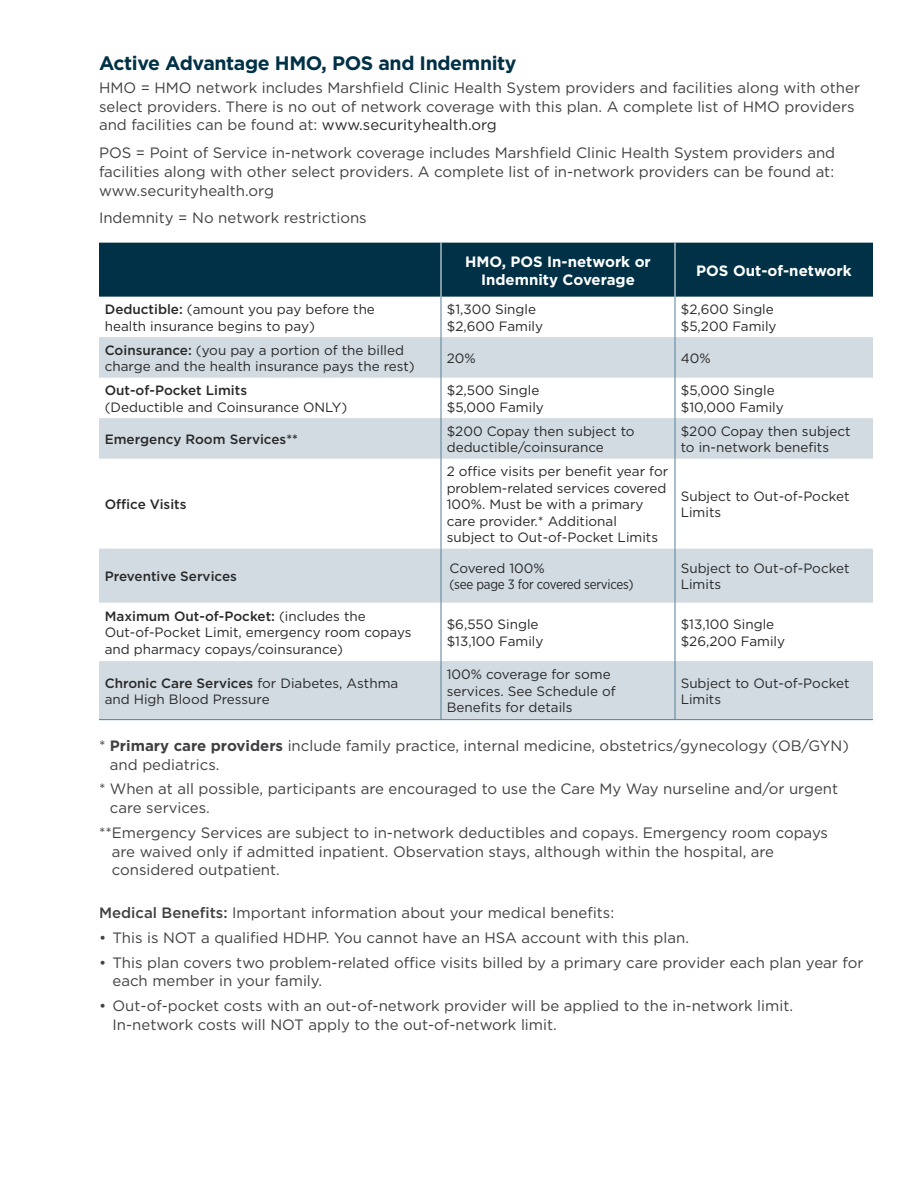
<style>
.page{position:relative;width:918px;height:1188px;background:#fff}
.page>*{position:absolute;margin:0;border:0;box-sizing:border-box;transform-origin:0 0}
.t1{font:700 19.5px "Gotham";letter-spacing:-.02em;color:#003146}
.t2{font:15px/18.8px "Gotham";color:#414042}
.t3{font:700 15px/18px "Gotham";color:#fff;text-align:center}
.t4{font:13.5px/16.5px "Gotham";color:#292829}
.t5{font:500 13.5px "Gotham";color:#292829}
.t6{font:13.5px "Gotham Narrow";letter-spacing:-.02em;color:#292829}
.s1{color:#292829}
.s2{font-weight:500}
.s3{font-weight:700}
</style>
<div class="page">
<div style="left:99px;top:243px;width:774px;height:54px;background:#003146"></div>
<svg style="left:99px;top:337px;width:774px;height:382px;fill:#d7dfe5"></svg>
<hr style="left:441px;top:297px;width:1px;height:40px;background:#557e93">
<hr style="left:675px;top:297px;width:1px;height:40px;background:#557e93">
<hr style="left:441px;top:337px;width:1px;height:41px;background:#557e93">
<hr style="left:675px;top:337px;width:1px;height:41px;background:#557e93">
<hr style="left:441px;top:378px;width:1px;height:40px;background:#557e93">
<hr style="left:675px;top:378px;width:1px;height:40px;background:#557e93">
<hr style="left:441px;top:418px;width:1px;height:41px;background:#557e93">
<hr style="left:675px;top:418px;width:1px;height:41px;background:#557e93">
<hr style="left:441px;top:459px;width:1px;height:90px;background:#557e93">
<hr style="left:675px;top:459px;width:1px;height:90px;background:#557e93">
<hr style="left:441px;top:549px;width:1px;height:54px;background:#557e93">
<hr style="left:675px;top:549px;width:1px;height:54px;background:#557e93">
<hr style="left:441px;top:603px;width:1px;height:58px;background:#557e93">
<hr style="left:675px;top:603px;width:1px;height:58px;background:#557e93">
<hr style="left:441px;top:661px;width:1px;height:58px;background:#557e93">
<hr style="left:675px;top:661px;width:1px;height:58px;background:#557e93">
<hr style="left:99px;top:719px;width:342px;height:1px;background:#557e93">
<hr style="left:441px;top:719px;width:234px;height:1px;background:#557e93">
<hr style="left:675px;top:719px;width:198px;height:1px;background:#557e93">
<hr style="left:441px;top:243px;width:1px;height:54px;background:#fff">
<hr style="left:675px;top:243px;width:1px;height:54px;background:#fff">
<h1 class="t1" style="left:99px;top:50px;width:419px">Active Advantage HMO, POS and Indemnity</h1>
<p class="t2" style="left:99px;top:78px;width:763px">HMO = HMO network includes Marshfield Clinic Health System providers and facilities along with other select providers. There is no out of network coverage with this plan. A complete list of HMO providers and facilities can be found at: <span class="s1">www.securityhealth.org</span></p>
<p class="t2" style="left:99px;top:143px;width:738px;text-align:justify">POS = Point of Service in-network coverage includes Marshfield Clinic Health System providers and facilities along with other select providers. A complete list of in-network providers can be found at: www.securityhealth.org</p>
<p class="t2" style="left:99px;top:208px;width:269px">Indemnity = No network restrictions</p>
<p class="t3" style="left:465px;top:252px;width:187px">HMO, POS In-network or<br>Indemnity Coverage</p>
<p class="t3" style="left:696px;top:261px;width:157px">POS Out-of-network</p>
<p class="t4" style="left:105px;top:301px;width:272px"><span class="s2">Deductible:</span> (amount you pay before the health insurance begins to pay)</p>
<p class="t4" style="left:447px;top:301px;width:98px">$1,300 Single $2,600 Family</p>
<p class="t4" style="left:681px;top:301px;width:97px">$2,600 Single $5,200 Family</p>
<p class="t4" style="left:105px;top:341px;width:312px"><span class="s2">Coinsurance:</span> (you pay a portion of the billed charge and the health insurance pays the rest)</p>
<p class="t4" style="left:447px;top:349px;width:30px">20%</p>
<p class="t4" style="left:681px;top:349px;width:31px">40%</p>
<p class="t5" style="left:105px;top:381px;width:144px">Out-of-Pocket Limits</p>
<p class="t4" style="left:105px;top:398px;width:244px">(Deductible and Coinsurance ONLY)</p>
<p class="t4" style="left:447px;top:382px;width:99px">$2,500 Single $5,000 Family</p>
<p class="t4" style="left:681px;top:382px;width:105px">$5,000 Single $10,000 Family</p>
<p class="t5" style="left:105px;top:430px;width:195px">Emergency Room Services**</p>
<p class="t4" style="left:447px;top:422px;width:189px">$200 Copay then subject to deductible/coinsurance</p>
<p class="t4" style="left:681px;top:422px;width:171px">$200 Copay then subject to in-network benefits</p>
<p class="t5" style="left:105px;top:495px;width:83px">Office Visits</p>
<p class="t5" style="left:105px;top:567px;width:134px">Preventive Services</p>
<p class="t4" style="left:447px;top:463px;width:223px">2 office visits per benefit year for problem-related services covered<br>100%. Must be with a primary care provider.* Additional subject to Out-of-Pocket Limits</p>
<p class="t4" style="left:450px;top:559px;width:97px">Covered 100%</p>
<p class="t6" style="left:450px;top:576px;width:186px">(see page 3 for covered services)</p>
<p class="t4" style="left:681px;top:487px;width:170px">Subject to Out-of-Pocket<br>Limits</p>
<p class="t4" style="left:681px;top:559px;width:170px">Subject to Out-of-Pocket<br>Limits</p>
<p class="t4" style="left:105px;top:607px;width:308px"><span class="s2">Maximum Out-of-Pocket:</span> (includes the<br>Out-of-Pocket Limit, emergency room copays and pharmacy copays/coinsurance)</p>
<p class="t4" style="left:447px;top:616px;width:98px">$6,550 Single $13,100 Family</p>
<p class="t4" style="left:681px;top:616px;width:106px">$13,100 Single $26,200 Family</p>
<p class="t4" style="left:105px;top:674px;width:295px"><span class="s2">Chronic Care Services</span> for Diabetes, Asthma and High Blood Pressure</p>
<p class="t4" style="left:447px;top:666px;width:171px">100% coverage for some services. See Schedule of<br>Benefits for details</p>
<p class="t4" style="left:681px;top:674px;width:170px">Subject to Out-of-Pocket<br>Limits</p>
<p class="t2" style="left:110px;top:736px;width:741px;text-indent:-11px">* <span class="s3">Primary care providers</span> include family practice, internal medicine, obstetrics/gynecology (OB/GYN) and pediatrics.</p>
<p class="t2" style="left:110px;top:779px;width:730px;text-indent:-11px">* When at all possible, participants are encouraged to use the Care My Way nurseline and/or urgent care services.</p>
<p class="t2" style="left:112px;top:823px;width:718px;text-indent:-13px">**Emergency Services are subject to in-network deductibles and copays. Emergency room copays are waived only if admitted inpatient. Observation stays, although within the hospital, are considered outpatient.</p>
<p class="t2" style="left:99px;top:903px;width:517px"><span class="s2">Medical Benefits:</span> Important information about your medical benefits:</p>
<p class="t2" style="left:99px;top:928px;width:592px">• This is NOT a qualified HDHP. You cannot have an HSA account with this plan.</p>
<p class="t2" style="left:112px;top:953px;width:753px;text-indent:-14px">• This plan covers two problem-related office visits billed by a primary care provider each plan year for each member in your family.</p>
<p class="t2" style="left:112px;top:996px;width:682px;text-indent:-14px">• Out-of-pocket costs with an out-of-network provider will be applied to the in-network limit.<br>In-network costs will NOT apply to the out-of-network limit.</p>
</div>
